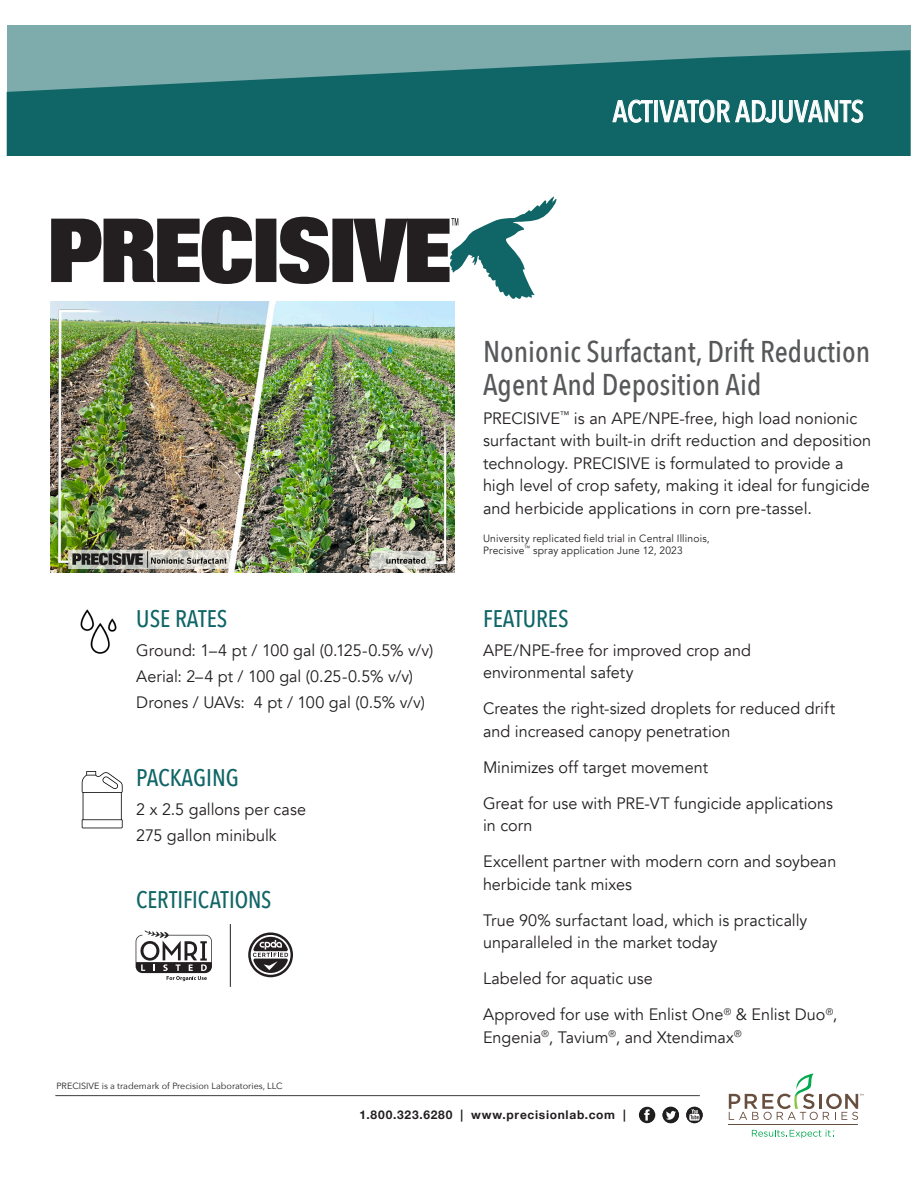
<style>
.page{position:relative;width:918px;height:1188px;background:#fff}
.page>*{position:absolute;margin:0;border:0;box-sizing:border-box;transform-origin:0 0}
.t1{font:500 30px/33px "Avenir Next Condensed";color:#57585a}
.t2{font:500 30px "Avenir Next Condensed";color:#fff}
.t3{font:500 24px "Avenir Next Condensed";color:#106566}
.t4{font:16.5px/22.5px "Avenir";color:#231f20}
.t5{font:700 12px "Helvetica Neue";letter-spacing:.06em;color:#231f20}
.t6{font:10.5px/12px "Avenir";letter-spacing:.02em;color:#231f20}
.t7{font:9px "Avenir Next";color:#231f20}
</style>
<div class="page">
<hr style="left:56px;top:1095px;width:644px;height:1px;background:#3e3e3f">
<svg style="left:752px;top:1130px;width:83px;height:8px"></svg>
<hr style="left:729px;top:1125px;width:129px;height:1px;background:#674e3f">
<svg style="left:729px;top:1073px;width:134px;height:47px"></svg>
<div style="left:639px;top:1107px;width:16px;height:16px;background:#211e1e;border-radius:50%"></div>
<svg style="left:644px;top:1109px;width:6px;height:12px"></svg>
<div style="left:663px;top:1107px;width:16px;height:16px;background:#211e1e;border-radius:50%"></div>
<svg style="left:666px;top:1111px;width:10px;height:9px"></svg>
<div style="left:686px;top:1107px;width:17px;height:16px;background:#211e1e;border-radius:50%"></div>
<svg style="left:689px;top:1109px;width:11px;height:12px"></svg>
<div style="left:7px;top:25px;width:903px;height:131px;background:#7eacac"></div>
<svg style="left:7px;top:50px;width:903px;height:106px;fill:#106566"></svg>
<svg style="left:613px;top:100px;width:40px;height:23px"></svg>
<div style="left:655px;top:100px;width:3px;height:22px;border:1px solid #fff"></div>
<svg style="left:659px;top:100px;width:204px;height:23px;background:#518e8f"></svg>
<svg style="left:82px;top:771px;width:41px;height:57px"></svg>
<img style="left:80px;top:609px;width:37px;height:45px">
<svg style="left:51px;top:196px;width:506px;height:103px"></svg>
<svg style="left:248px;top:932px;width:45px;height:45px"></svg>
<hr style="left:230px;top:924px;width:1px;height:63px;background:#231f20">
<svg style="left:136px;top:930px;width:76px;height:51px"></svg>
<img style="left:51px;top:302px;width:404px;height:271px">
<p class="t2" style="left:613px;top:93px;width:253px">ACTIVATOR ADJUVANTS</p>
<p class="t1" style="left:483px;top:334px;width:389px">Nonionic Surfactant, Drift Reduction<br>Agent And Deposition Aid</p>
<p class="t4" style="left:483px;top:407px;width:390px">PRECISIVE<sup>™</sup> is an APE/NPE-free, high load nonionic surfactant with built-in drift reduction and deposition technology. PRECISIVE is formulated to provide a high level of crop safety, making it ideal for fungicide and herbicide applications in corn pre-tassel.</p>
<p class="t3" style="left:136px;top:604px;width:93px">USE RATES</p>
<p class="t4" style="left:136px;top:639px;width:299px">Ground: 1–4 pt / 100 gal (0.125-0.5% v/v)</p>
<p class="t4" style="left:136px;top:665px;width:278px">Aerial: 2–4 pt / 100 gal (0.25-0.5% v/v)</p>
<p class="t4" style="left:136px;top:691px;width:290px">Drones / UAVs: 4 pt / 100 gal (0.5% v/v)</p>
<p class="t3" style="left:136px;top:763px;width:104px">PACKAGING</p>
<p class="t4" style="left:136px;top:799px;width:171px">2 x 2.5 gallons per case</p>
<p class="t4" style="left:136px;top:825px;width:142px">275 gallon minibulk</p>
<p class="t3" style="left:136px;top:885px;width:137px">CERTIFICATIONS</p>
<p class="t7" style="left:56px;top:1078px;width:228px">PRECISIVE is a trademark of Precision Laboratories, LLC</p>
<p class="t6" style="left:483px;top:532px;width:228px">University replicated field trial in Central Illinois,<br>Precisive<sup>™</sup> spray application June 12, 2023</p>
<p class="t3" style="left:483px;top:604px;width:87px">FEATURES</p>
<p class="t4" style="left:483px;top:639px;width:270px">APE/NPE-free for improved crop and environmental safety</p>
<p class="t4" style="left:483px;top:698px;width:354px">Creates the right-sized droplets for reduced drift and increased canopy penetration</p>
<p class="t4" style="left:483px;top:756px;width:227px">Minimizes off target movement</p>
<p class="t4" style="left:483px;top:792px;width:352px">Great for use with PRE-VT fungicide applications in corn</p>
<p class="t4" style="left:483px;top:851px;width:355px">Excellent partner with modern corn and soybean herbicide tank mixes</p>
<p class="t4" style="left:483px;top:909px;width:326px">True 90% surfactant load, which is practically unparalleled in the market today</p>
<p class="t4" style="left:483px;top:968px;width:171px">Labeled for aquatic use</p>
<p class="t4" style="left:483px;top:1004px;width:356px">Approved for use with Enlist One<sup>®</sup> &amp; Enlist Duo<sup>®</sup>,<br>Engenia<sup>®</sup>, Tavium<sup>®</sup>, and Xtendimax<sup>®</sup></p>
<p class="t5" style="left:360px;top:1105px;width:268px">1.800.323.6280 | www.precisionlab.com |</p>
</div>
